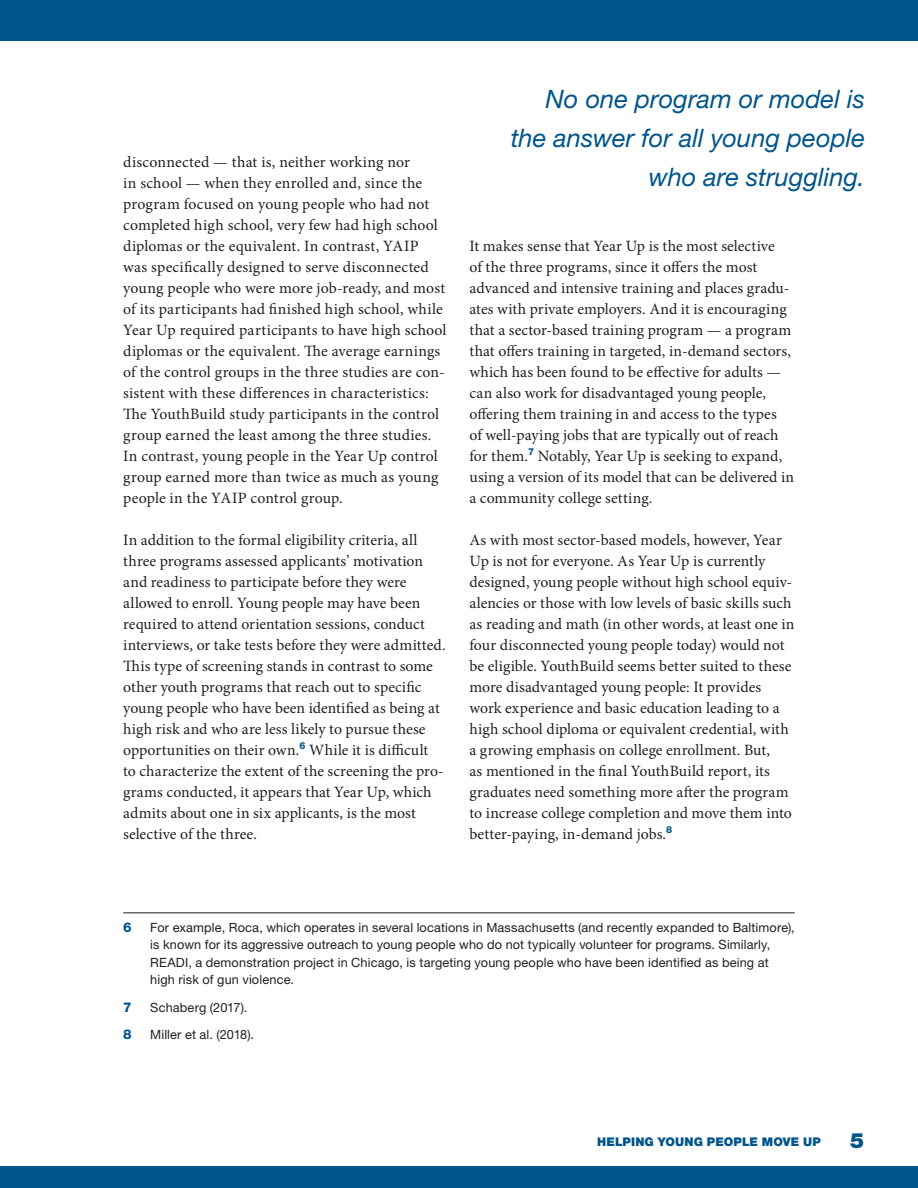
<style>
.page{position:relative;width:918px;height:1188px;background:#fff}
.page>*{position:absolute;margin:0;border:0;box-sizing:border-box;transform-origin:0 0}
.Pull_Quote{font:italic 25.5px/39px "Helvetica Neue LT Std";color:#00558b;text-align:right}
.t1{font:900 21px "Helvetica Neue LT Std";color:#00558b}
.Body_Text{font:15.75px/21px "Minion Pro";letter-spacing:.005em;color:#231f20}
.Footnotes{font:800 13.5px "Helvetica Neue LT Std";color:#00558b}
.Footnotes-2{font:12.75px/17.2px "Helvetica Neue LT Std";letter-spacing:.01em;color:#231f20}
.t2{font:900 12px "Helvetica Neue LT Std";letter-spacing:.015em;color:#00558b}
</style>
<div class="page">
<div style="left:0;top:1166px;width:918px;height:22px;background:#00558b"></div>
<div style="left:0;top:0;width:918px;height:40px;background:#00558b"></div>
<hr style="left:123px;top:912px;width:672px;height:1px;background:#231f20">
<p class="Body_Text" style="left:123px;top:151px;width:325px">disconnected — that is, neither working nor<br>in school — when they enrolled and, since the program focused on young people who had not completed high school, very few had high school diplomas or the equivalent. In contrast, YAIP was specifically designed to serve disconnected young people who were more job-ready, and most of its participants had finished high school, while Year Up required participants to have high school diplomas or the equivalent. The average earnings of the control groups in the three studies are con&shy;sistent with these differences in characteristics:<br>The YouthBuild study participants in the control group earned the least among the three studies.<br>In contrast, young people in the Year Up control group earned more than twice as much as young people in the YAIP control group.</p>
<p class="Body_Text" style="left:123px;top:529px;width:324px">In addition to the formal eligibility criteria, all three programs assessed applicants’ motivation and readiness to participate before they were allowed to enroll. Young people may have been required to attend orientation sessions, conduct interviews, or take tests before they were admitted.<br>This type of screening stands in contrast to some other youth programs that reach out to specific young people who have been identified as being at high risk and who are less likely to pursue these opportunities on their own.<sup>6</sup> While it is difficult<br>to characterize the extent of the screening the pro&shy;grams conducted, it appears that Year Up, which admits about one in six applicants, is the most selective of the three.</p>
<p class="Pull_Quote" style="left:511px;top:79px;width:356px">No one program or model is the answer for all young people who are struggling.</p>
<p class="Body_Text" style="left:470px;top:235px;width:326px">It makes sense that Year Up is the most selective<br>of the three programs, since it offers the most advanced and intensive training and places gradu&shy;ates with private employers. And it is encouraging that a sector-based training program — a program that offers training in targeted, in-demand sectors, which has been found to be effective for adults — can also work for disadvantaged young people, offering them training in and access to the types<br>of well-paying jobs that are typically out of reach for them.<sup>7</sup> Notably, Year Up is seeking to expand, using a version of its model that can be delivered in a community college setting.</p>
<p class="Body_Text" style="left:470px;top:529px;width:327px">As with most sector-based models, however, Year Up is not for everyone. As Year Up is currently designed, young people without high school equiv&shy;alencies or those with low levels of basic skills such as reading and math (in other words, at least one in four disconnected young people today) would not be eligible. YouthBuild seems better suited to these more disadvantaged young people: It provides work experience and basic education leading to a high school diploma or equivalent credential, with a growing emphasis on college enrollment. But,<br>as mentioned in the final YouthBuild report, its graduates need something more after the program to increase college completion and move them into better-paying, in-demand jobs.<sup>8</sup></p>
<p class="Footnotes" style="left:123px;top:919px;width:10px">6</p>
<p class="Footnotes-2" style="left:150px;top:919px;width:646px">For example, Roca, which operates in several locations in Massachusetts (and recently expanded to Baltimore), is known for its aggressive outreach to young people who do not typically volunteer for programs. Similarly, READI, a demonstration project in Chicago, is targeting young people who have been identified as being at high risk of gun violence.</p>
<p class="Footnotes" style="left:123px;top:999px;width:10px">7</p>
<p class="Footnotes-2" style="left:150px;top:998px;width:99px">Schaberg (2017).</p>
<p class="Footnotes" style="left:123px;top:1027px;width:10px">8</p>
<p class="Footnotes-2" style="left:150px;top:1026px;width:105px">Miller et al. (2018).</p>
<p class="t2" style="left:597px;top:1134px;width:225px">HELPING YOUNG PEOPLE MOVE UP</p>
<h2 class="t1" style="left:850px;top:1128px;width:16px">5</h2>
</div>
